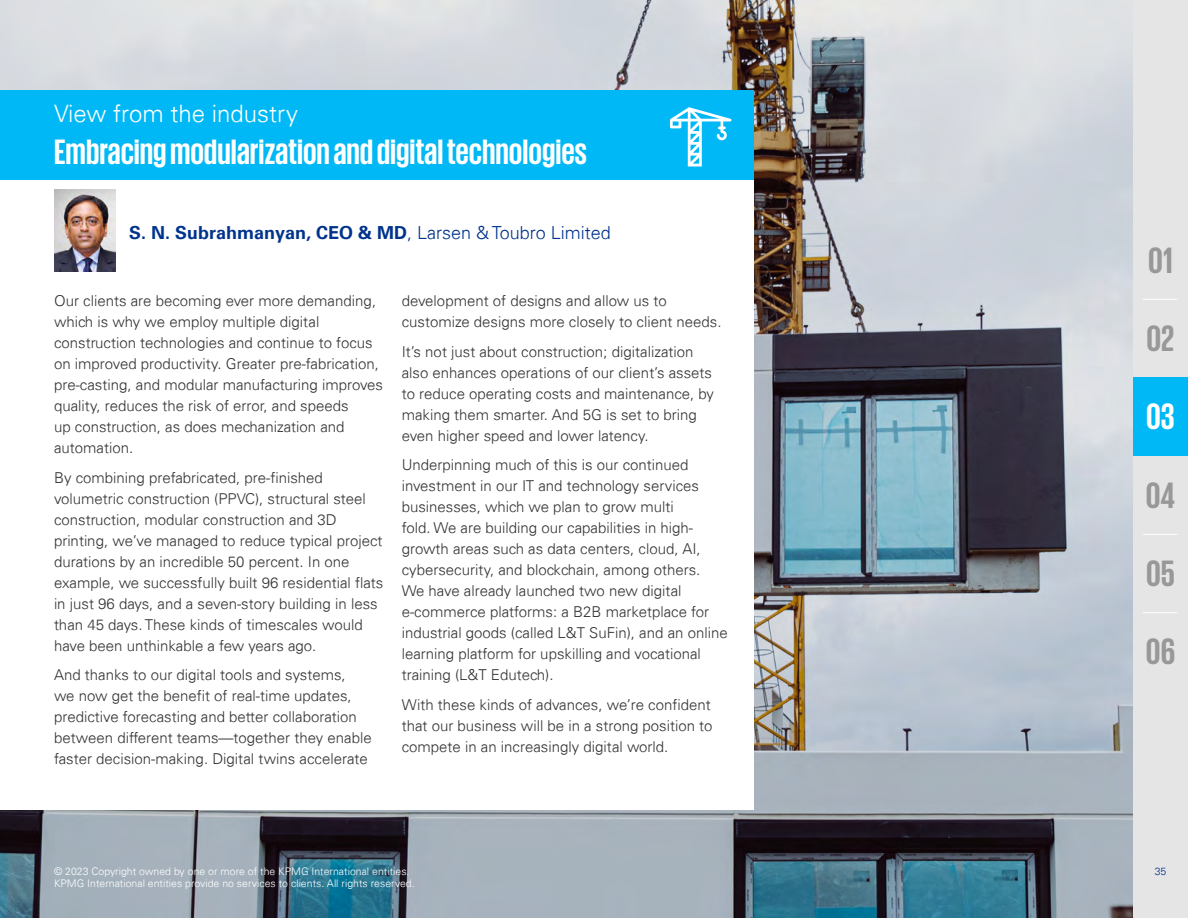
<style>
.page{position:relative;width:1188px;height:918px;background:#fff}
.page>*{position:absolute;margin:0;border:0;box-sizing:border-box;transform-origin:0 0}
.t1{font:700 37.5px/78.3px "KPMG";color:#989898;text-align:justify}
.t2{font:700 37.5px "KPMG";color:#fff}
.t3{font:700 36px "KPMG";color:#fff}
.t4{font:300 24px "Univers 45";color:#fff}
.t5{font:700 18px "Univers";color:#00338d}
.t6{font:300 15px/21px "Univers 45";color:#333}
.t7{font:300 10.5px/12px "Univers 45";color:#fff}
.t8{font:300 10.5px "Univers 45";color:#00338d}
.s1{font-family:"Univers 45";font-weight:300}
</style>
<div class="page">
<img style="left:0;top:0;width:1134px;height:918px">
<div style="left:0;top:180px;width:754px;height:630px;background:#fff"></div>
<div style="left:0;top:90px;width:754px;height:90px;background:#00b8f5"></div>
<svg style="left:670px;top:107px;width:61px;height:59px"></svg>
<img style="left:54px;top:190px;width:62px;height:82px">
<div style="left:1134px;top:0;width:54px;height:918px;background:#e5e5e5"></div>
<div style="left:1134px;top:377px;width:54px;height:79px;background:#00b8f5"></div>
<hr style="left:1143px;top:534px;width:34px;height:1px;background:#fff">
<hr style="left:1143px;top:612px;width:34px;height:1px;background:#fff">
<hr style="left:1143px;top:299px;width:34px;height:1px;background:#fff">
<h3 class="t4" style="left:54px;top:99px;width:246px">View from the industry</h3>
<h2 class="t3" style="left:54px;top:133px;width:535px">Embracing modularization and digital technologies</h2>
<p class="t5" style="left:129px;top:221px;width:483px">S. N. Subrahmanyan, CEO &amp; MD<span class="s1">, Larsen &amp; Toubro Limited</span></p>
<p class="t6" style="left:54px;top:290px;width:331px">Our clients are becoming ever more demanding, which is why we employ multiple digital construction technologies and continue to focus on improved productivity. Greater pre-fabrication, pre-casting, and modular manufacturing improves quality, reduces the risk of error, and speeds<br>up construction, as does mechanization and automation.</p>
<p class="t6" style="left:54px;top:467px;width:331px">By combining prefabricated, pre-finished volumetric construction (PPVC), structural steel construction, modular construction and 3D printing, we’ve managed to reduce typical project durations by an incredible 50 percent. In one example, we successfully built 96 residential flats in just 96 days, and a seven-story building in less than 45 days. These kinds of timescales would have been unthinkable a few years ago.</p>
<p class="t6" style="left:54px;top:664px;width:319px">And thanks to our digital tools and systems,<br>we now get the benefit of real-time updates, predictive forecasting and better collaboration between different teams—together they enable faster decision-making. Digital twins accelerate</p>
<p class="t6" style="left:402px;top:290px;width:321px">development of designs and allow us to customize designs more closely to client needs.</p>
<p class="t6" style="left:402px;top:341px;width:314px">It’s not just about construction; digitalization also enhances operations of our client’s assets to reduce operating costs and maintenance, by making them smarter. And 5G is set to bring even higher speed and lower latency.</p>
<p class="t6" style="left:402px;top:454px;width:327px">Underpinning much of this is our continued investment in our IT and technology services businesses, which we plan to grow multi<br>fold. We are building our capabilities in high&shy;growth areas such as data centers, cloud, AI, cybersecurity, and blockchain, among others.<br>We have already launched two new digital e-commerce platforms: a B2B marketplace for industrial goods (called L&amp;T SuFin), and an online learning platform for upskilling and vocational training (L&amp;T Edutech).</p>
<p class="t6" style="left:402px;top:694px;width:312px">With these kinds of advances, we’re confident that our business will be in a strong position to compete in an increasingly digital world.</p>
<p class="t7" style="left:54px;top:865px;width:362px">© 2023 Copyright owned by one or more of the KPMG International entities.<br>KPMG International entities provide no services to clients. All rights reserved.</p>
<h1 class="t1" style="left:1148px;top:220px;width:26px">01</h1>
<h1 class="t1" style="left:1147px;top:298px;width:29px">02</h1>
<h1 class="t2" style="left:1146px;top:398px;width:30px">03</h1>
<h1 class="t1" style="left:1146px;top:455px;width:31px">04<br>05<br>06</h1>
<p class="t8" style="left:1155px;top:865px;width:13px">35</p>
</div>
